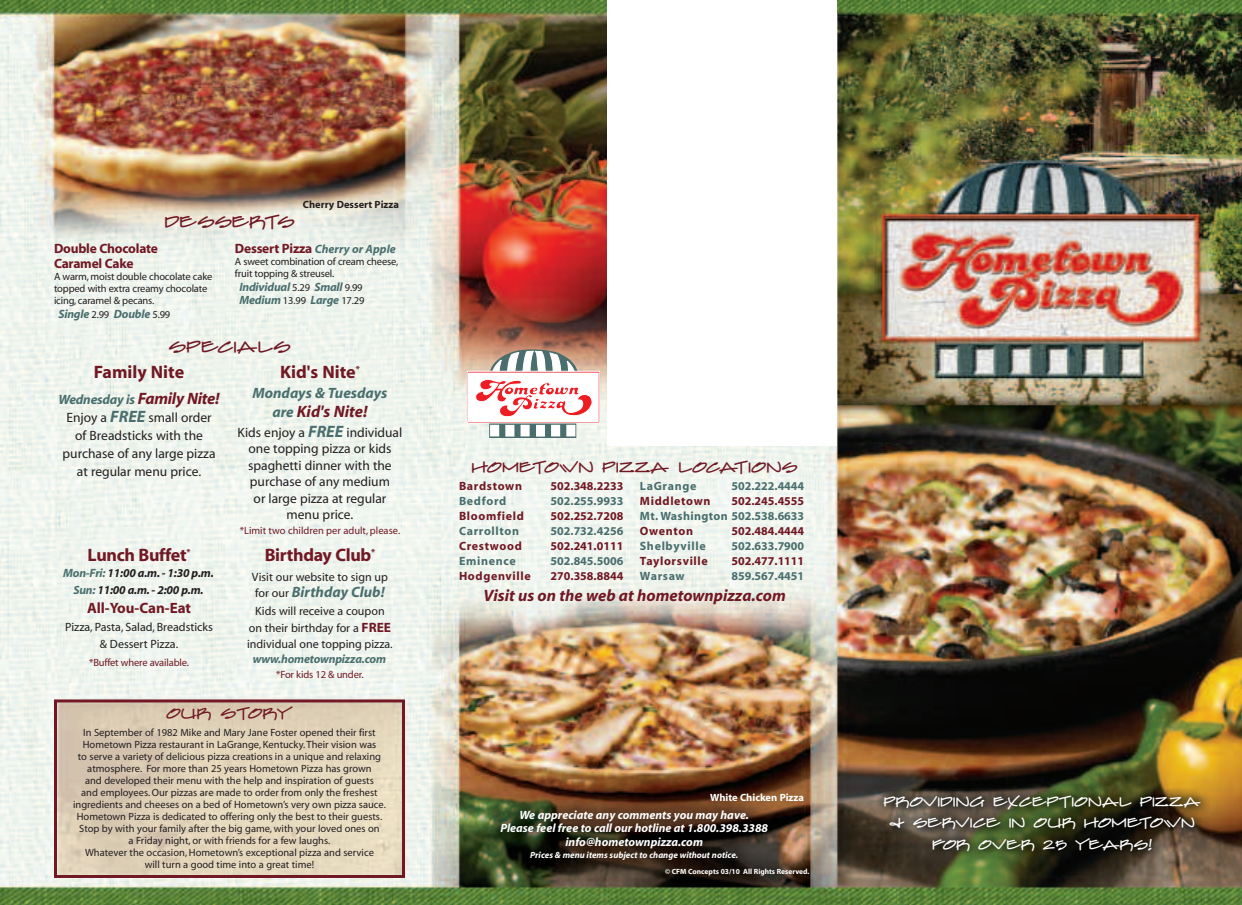
<style>
.page{position:relative;width:1242px;height:905px;background:#fff}
.page>*{position:absolute;margin:0;border:0;box-sizing:border-box;transform-origin:0 0}
.t1{font:700 18px "Myriad";letter-spacing:-.015em;color:#711824}
.t2{font:18px "Farfel ICG Felt Tip";color:#711824}
.t3{font:italic 700 16.5px "Myriad";color:#711824}
.t4{font:16.5px "Farfel ICG Felt Tip";color:#711824}
.t5{font:16.05px "Farfel ICG Felt Tip";color:#711824}
.t6{font:15px/21.3px "Farfel ICG Felt Tip";color:#fff;text-align:center}
.t7{font:italic 700 15px "Myriad";color:#496e6d}
.t8{font:700 15px "Myriad";letter-spacing:-.005em;color:#711824}
.t9{font:13.5px/16.5px "Myriad";color:#231f20;text-align:center}
.t10{font:700 13.5px/15px "Myriad";letter-spacing:-.015em;color:#711824}
.t11{font:12px/16.5px "Myriad";color:#231f20;text-align:center}
.t12{font:italic 700 12px/13.5px "Myriad";letter-spacing:-.015em;color:#496e6d}
.t13{font:italic 700 12px/13.5px "Myriad";color:#fff;text-align:center}
.t14{font:700 12px "Myriad";color:#711824}
.t15{font:700 12px "Myriad";color:#496e6d}
.t16{font:700 12px "Myriad";letter-spacing:.045em;color:#711824}
.t17{font:italic 700 12px/16px "Myriad";letter-spacing:-.015em;color:#231f20;text-align:center}
.t18{font:700 12px "Myriad";letter-spacing:.055em;color:#496e6d}
.t19{font:700 12px "Myriad";letter-spacing:.025em;color:#496e6d}
.t20{font:10.5px/12px "Myriad";color:#231f20}
.t21{font:10.5px "Myriad";letter-spacing:-.015em;color:#711824}
.t22{font:700 10.5px "Myriad";color:#231f20}
.t23{font:700 10.5px "Myriad";color:#fff}
.t24{font:italic 700 9px "Myriad";color:#fff}
.t25{font:700 7.5px "Myriad";color:#fff}
.s1{font-weight:400;font-style:normal;font-size:10.5px;color:#231f20}
.s2{font-style:normal;font-size:13.5px;color:#711824}
.s3{font-weight:700;font-style:italic;color:#496e6d}
.s4{font-weight:700;font-style:italic;font-size:16.5px;color:#711824}
.s5{font-weight:700;font-style:italic;font-size:16.5px;color:#496e6d}
.s6{color:#496e6d}
.s7{font-size:15px;color:#496e6d}
.s8{font-weight:400;font-style:normal;font-size:12px;color:#231f20}
.s9{font-weight:700;font-size:13.5px;color:#711824}
</style>
<div class="page">
<img style="left:0;top:0;width:1242px;height:904px">
<div style="left:54px;top:699px;width:351px;height:179px;border:3px solid #711824"></div>
<svg style="left:467px;top:349px;width:133px;height:89px"></svg>
<div style="left:608px;top:0;width:229px;height:446px;background:#fff"></div>
<h1 class="t2" style="left:164px;top:210px;width:132px">Desserts</h1>
<p class="t22" style="left:303px;top:199px;width:98px">Cherry Dessert Pizza</p>
<p class="t10" style="left:54px;top:241px;width:105px">Double Chocolate<br>Caramel Cake</p>
<p class="t20" style="left:54px;top:271px;width:160px">A warm,moist double chocolate cake topped with extra creamy chocolate icing, caramel &amp; pecans.</p>
<p class="t12" style="left:58px;top:307px;width:113px">Single <span class="s1">2.99</span> Double <span class="s1">5.99</span></p>
<p class="t12" style="left:235px;top:243px;width:162px"><span class="s2">Dessert Pizza</span> Cherry or Apple</p>
<p class="t20" style="left:235px;top:256px;width:165px">A sweet combination of cream cheese, fruit topping &amp; streusel.</p>
<p class="t12" style="left:239px;top:280px;width:127px">Individual <span class="s1">5.29</span> Small <span class="s1">9.99<br></span>Medium <span class="s1">13.99</span> Large <span class="s1">17.29</span></p>
<h1 class="t2" style="left:169px;top:335px;width:123px">Specials</h1>
<h1 class="t1" style="left:94px;top:363px;width:92px">Family Nite</h1>
<p class="t9" style="left:58px;top:391px;width:163px;line-height:18px"><span class="s3">Wednesday is</span> <span class="s4">Family Nite!<br></span>Enjoy a <span class="s5">FREE</span> small order<br>of Breadsticks with the purchase of any large pizza at regular menu price.</p>
<h1 class="t1" style="left:88px;top:548px;width:104px">Lunch Buffet<sup>*</sup></h1>
<p class="t17" style="left:63px;top:566px;width:152px"><span class="s6">Mon-Fri:</span> 11:00 a.m. - 1:30 p.m.<br><span class="s6">Sun:</span> 11:00 a.m. - 2:00 p.m.</p>
<h3 class="t8" style="left:87px;top:602px;width:106px">All-You-Can-Eat</h3>
<p class="t11" style="left:65px;top:620px;width:149px">Pizza, Pasta, Salad, Breadsticks &amp; Dessert Pizza.</p>
<p class="t21" style="left:89px;top:658px;width:101px">*Buffet where available.</p>
<h1 class="t1" style="left:280px;top:363px;width:81px">Kid's Nite<sup>*</sup></h1>
<h3 class="t7" style="left:252px;top:385px;width:137px">Mondays &amp; Tuesdays</h3>
<h2 class="t3" style="left:272px;top:403px;width:96px"><span class="s7">are</span> Kid's Nite!</h2>
<p class="t9" style="left:238px;top:424px;width:166px">Kids enjoy a <span class="s5">FREE</span> individual one topping pizza or kids spaghetti dinner with the purchase of any medium<br>or large pizza at regular menu price.</p>
<p class="t21" style="left:240px;top:525px;width:162px">*Limit two children per adult, please.</p>
<h1 class="t1" style="left:265px;top:548px;width:112px">Birthday Club<sup>*</sup></h1>
<p class="t11" style="left:252px;top:569px;width:138px">Visit our website to sign up</p>
<h3 class="t7" style="left:255px;top:586px;width:131px"><span class="s8">for our</span> Birthday Club!</h3>
<p class="t11" style="left:247px;top:604px;width:147px">Kids will receive a coupon<br>on their birthday for a <span class="s9">FREE </span>individual one topping pizza.</p>
<p class="t12" style="left:253px;top:654px;width:135px">www.hometownpizza.com</p>
<p class="t21" style="left:276px;top:671px;width:89px">*For kids 12 &amp; under.</p>
<h3 class="t5" style="left:166px;top:702px;width:128px">OUR STORY</h3>
<p class="t20" style="left:73px;top:726px;width:314px;text-align:center">In September of 1982 Mike and Mary Jane Foster opened their first Hometown Pizza restaurant in LaGrange, Kentucky.Their vision was<br>to serve a variety of delicious pizza creations in a unique and relaxing atmosphere. For more than 25 years Hometown Pizza has grown<br>and developed their menu with the help and inspiration of guests<br>and employees. Our pizzas are made to order from only the freshest ingredients and cheeses on a bed of Hometown’s very own pizza sauce.<br>Hometown Pizza is dedicated to offering only the best to their guests.<br>Stop by with your family after the big game, with your loved ones on<br>a Friday night, or with friends for a few laughs.<br>Whatever the occasion, Hometown’s exceptional pizza and service<br>will turn a good time into a great time!</p>
<h2 class="t4" style="left:472px;top:456px;width:327px">Hometown Pizza Locations</h2>
<p class="t16" style="left:459px;top:482px;width:65px">Bardstown</p>
<p class="t14" style="left:551px;top:482px;width:74px">502.348.2233</p>
<p class="t18" style="left:459px;top:497px;width:49px">Bedford</p>
<p class="t15" style="left:551px;top:497px;width:74px">502.255.9933</p>
<p class="t16" style="left:459px;top:512px;width:66px">Bloomfield</p>
<p class="t14" style="left:551px;top:512px;width:74px">502.252.7208</p>
<p class="t18" style="left:459px;top:527px;width:62px">Carrollton</p>
<p class="t15" style="left:551px;top:527px;width:74px">502.732.4256</p>
<p class="t16" style="left:459px;top:542px;width:64px">Crestwood</p>
<p class="t14" style="left:551px;top:542px;width:74px">502.241.0111</p>
<p class="t18" style="left:459px;top:557px;width:58px">Eminence</p>
<p class="t15" style="left:551px;top:557px;width:74px">502.845.5006</p>
<p class="t16" style="left:459px;top:572px;width:73px">Hodgenville</p>
<p class="t14" style="left:551px;top:572px;width:74px">270.358.8844</p>
<p class="t18" style="left:640px;top:482px;width:58px">LaGrange</p>
<p class="t15" style="left:731px;top:482px;width:74px">502.222.4444</p>
<p class="t16" style="left:640px;top:497px;width:72px">Middletown</p>
<p class="t14" style="left:731px;top:497px;width:74px">502.245.4555</p>
<p class="t19" style="left:640px;top:512px;width:166px">Mt. Washington 502.538.6633</p>
<p class="t16" style="left:640px;top:527px;width:55px">Owenton</p>
<p class="t14" style="left:731px;top:527px;width:74px">502.484.4444</p>
<p class="t18" style="left:640px;top:542px;width:67px">Shelbyville</p>
<p class="t15" style="left:731px;top:542px;width:74px">502.633.7900</p>
<p class="t16" style="left:640px;top:557px;width:69px">Taylorsville</p>
<p class="t14" style="left:731px;top:557px;width:74px">502.477.1111</p>
<p class="t19" style="left:640px;top:572px;width:46px">Warsaw</p>
<p class="t15" style="left:731px;top:572px;width:74px">859.567.4451</p>
<h2 class="t3" style="left:483px;top:587px;width:304px">Visit us on the web at hometownpizza.com</h2>
<p class="t23" style="left:710px;top:792px;width:95px">White Chicken Pizza</p>
<p class="t13" style="left:500px;top:809px;width:269px">We appreciate any comments you may have.<br>Please feel free to call our hotline at 1.800.398.3388 info@hometownpizza.com</p>
<p class="t24" style="left:530px;top:851px;width:209px">Prices &amp; menu items subject to change without notice.</p>
<p class="t25" style="left:665px;top:868px;width:146px">© CFM Concepts 03/10 All Rights Reserved.</p>
<h3 class="t6" style="left:884px;top:791px;width:319px">Providing exceptional pizza &amp; service in our Hometown for over 25 years!</h3>
</div>
